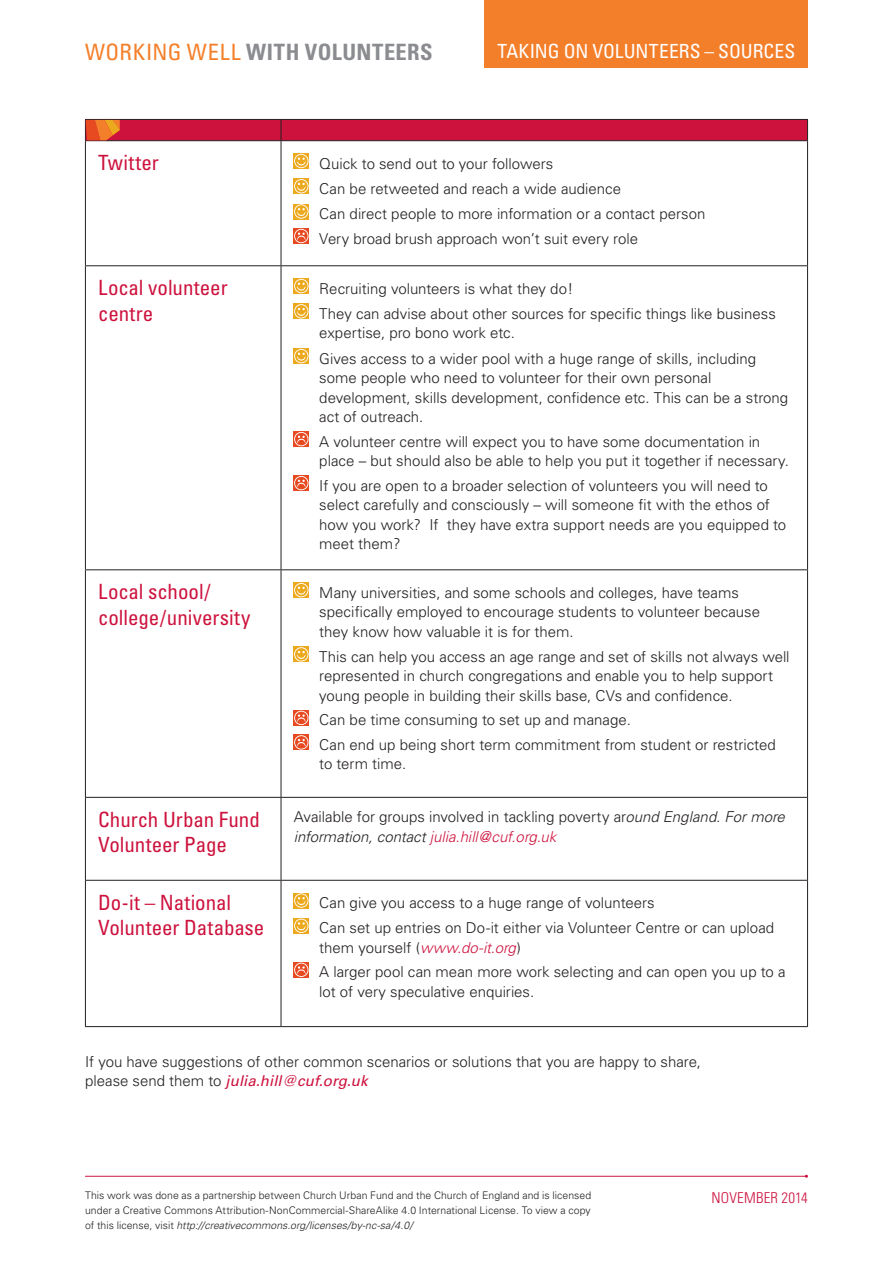
<style>
.page{position:relative;width:893px;height:1263px;background:#fff}
.page>*{position:absolute;margin:0;border:0;box-sizing:border-box;transform-origin:0 0}
.t1{font:700 condensed 22.5px "Univers";letter-spacing:.025em;color:#8a8c8f}
.t2{font:condensed 21px/25.5px "Univers";letter-spacing:-.005em;color:#cd123d}
.t3{font:condensed 19.5px "Univers";color:#fff}
.t4{font:300 15px/19.5px "Univers";color:#231f20}
.t5{font:300 condensed 15px "Univers";letter-spacing:.01em;color:#cd123d}
.t6{font:300 10.5px/15px "Univers";letter-spacing:.005em;color:#231f20;text-align:justify}
.s1{font-weight:400;color:#f47f2a}
.s2{font-style:italic}
.s3{font-style:italic;color:#cd123d}
.s4{font-weight:400;font-style:italic;color:#cd123d}
</style>
<div class="page">
<div style="left:485px;top:0;width:323px;height:68px;background:#f47f2a"></div>
<hr style="left:85px;top:1176px;width:721px;height:1px;background:#cd123d">
<hr style="left:85px;top:141px;width:1px;height:124px;background:#231f20">
<hr style="left:281px;top:141px;width:1px;height:124px;background:#231f20">
<hr style="left:807px;top:141px;width:1px;height:124px;background:#231f20">
<hr style="left:85px;top:265px;width:196px;height:1px;background:#231f20">
<hr style="left:85px;top:266px;width:1px;height:303px;background:#231f20">
<hr style="left:281px;top:265px;width:527px;height:1px;background:#231f20">
<hr style="left:281px;top:266px;width:1px;height:303px;background:#231f20">
<hr style="left:807px;top:266px;width:1px;height:303px;background:#231f20">
<hr style="left:85px;top:569px;width:196px;height:1px;background:#231f20">
<hr style="left:85px;top:570px;width:1px;height:227px;background:#231f20">
<hr style="left:281px;top:569px;width:527px;height:1px;background:#231f20">
<hr style="left:281px;top:570px;width:1px;height:227px;background:#231f20">
<hr style="left:807px;top:570px;width:1px;height:227px;background:#231f20">
<hr style="left:85px;top:797px;width:196px;height:1px;background:#231f20">
<hr style="left:85px;top:798px;width:1px;height:82px;background:#231f20">
<hr style="left:281px;top:797px;width:527px;height:1px;background:#231f20">
<hr style="left:281px;top:798px;width:1px;height:82px;background:#231f20">
<hr style="left:807px;top:798px;width:1px;height:82px;background:#231f20">
<hr style="left:85px;top:880px;width:196px;height:1px;background:#231f20">
<hr style="left:85px;top:881px;width:1px;height:145px;background:#231f20">
<hr style="left:281px;top:880px;width:527px;height:1px;background:#231f20">
<hr style="left:281px;top:881px;width:1px;height:145px;background:#231f20">
<hr style="left:807px;top:881px;width:1px;height:145px;background:#231f20">
<hr style="left:85px;top:1026px;width:196px;height:1px;background:#231f20">
<hr style="left:281px;top:1026px;width:527px;height:1px;background:#231f20">
<svg style="left:294px;top:153px;width:15px;height:16px"></svg>
<svg style="left:294px;top:154px;width:14px;height:14px"></svg>
<svg style="left:294px;top:179px;width:15px;height:15px"></svg>
<svg style="left:294px;top:179px;width:14px;height:14px"></svg>
<svg style="left:308px;top:204px;width:1px;height:15px"></svg>
<svg style="left:294px;top:204px;width:14px;height:15px"></svg>
<svg style="left:294px;top:228px;width:15px;height:16px"></svg>
<svg style="left:294px;top:229px;width:14px;height:14px"></svg>
<svg style="left:294px;top:279px;width:15px;height:15px"></svg>
<svg style="left:294px;top:279px;width:14px;height:14px"></svg>
<svg style="left:294px;top:304px;width:15px;height:15px"></svg>
<svg style="left:294px;top:304px;width:14px;height:14px"></svg>
<svg style="left:294px;top:349px;width:15px;height:15px"></svg>
<svg style="left:294px;top:349px;width:14px;height:14px"></svg>
<svg style="left:294px;top:432px;width:15px;height:15px"></svg>
<svg style="left:294px;top:432px;width:14px;height:14px"></svg>
<svg style="left:294px;top:476px;width:15px;height:15px"></svg>
<svg style="left:294px;top:476px;width:14px;height:14px"></svg>
<svg style="left:294px;top:583px;width:15px;height:15px"></svg>
<svg style="left:294px;top:583px;width:14px;height:14px"></svg>
<svg style="left:294px;top:647px;width:15px;height:15px"></svg>
<svg style="left:294px;top:647px;width:14px;height:14px"></svg>
<svg style="left:294px;top:710px;width:15px;height:15px"></svg>
<svg style="left:294px;top:711px;width:14px;height:14px"></svg>
<svg style="left:294px;top:735px;width:15px;height:15px"></svg>
<svg style="left:294px;top:735px;width:14px;height:14px"></svg>
<svg style="left:308px;top:893px;width:1px;height:15px"></svg>
<svg style="left:294px;top:893px;width:14px;height:15px"></svg>
<svg style="left:294px;top:918px;width:15px;height:15px"></svg>
<svg style="left:294px;top:919px;width:14px;height:14px"></svg>
<svg style="left:294px;top:962px;width:15px;height:15px"></svg>
<svg style="left:294px;top:963px;width:14px;height:14px"></svg>
<svg style="left:85px;top:119px;width:723px;height:22px;background:#c0173a"></svg>
<h1 class="t1" style="left:85px;top:39px;width:349px"><span class="s1">Working Well</span> WITH VOLUNTEERS</h1>
<h3 class="t3" style="left:497px;top:39px;width:299px">Taking on Volunteers – sources</h3>
<h2 class="t2" style="left:98px;top:150px;width:62px">Twitter</h2>
<p class="t4" style="left:319px;top:151px;width:388px;line-height:25px">Quick to send out to your followers<br>Can be retweeted and reach a wide audience<br>Can direct people to more information or a contact person Very broad brush approach won’t suit every role</p>
<h2 class="t2" style="left:98px;top:275px;width:131px">Local volunteer centre</h2>
<p class="t4" style="left:319px;top:276px;width:458px;line-height:25.2px">Recruiting volunteers is what they do!<br>They can advise about other sources for specific things like business</p>
<p class="t4" style="left:319px;top:320px;width:438px;line-height:25.2px">expertise, pro bono work etc.<br>Gives access to a wider pool with a huge range of skills, including</p>
<p class="t4" style="left:319px;top:368px;width:470px">some people who need to volunteer for their own personal development, skills development, confidence etc. This can be a strong act of outreach.</p>
<p class="t4" style="left:319px;top:432px;width:471px">A volunteer centre will expect you to have some documentation in place – but should also be able to help you put it together if necessary.</p>
<p class="t4" style="left:319px;top:476px;width:468px">If you are open to a broader selection of volunteers you will need to select carefully and consciously – will someone fit with the ethos of how you work? If they have extra support needs are you equipped to meet them?</p>
<h2 class="t2" style="left:98px;top:579px;width:154px">Local school/ college/university</h2>
<p class="t4" style="left:319px;top:583px;width:442px">Many universities, and some schools and colleges, have teams specifically employed to encourage students to volunteer because they know how valuable it is for them.</p>
<p class="t4" style="left:319px;top:647px;width:472px">This can help you access an age range and set of skills not always well represented in church congregations and enable you to help support young people in building their skills base, CVs and confidence.</p>
<p class="t4" style="left:319px;top:708px;width:458px;line-height:24.5px">Can be time consuming to set up and manage.<br>Can end up being short term commitment from student or restricted</p>
<p class="t4" style="left:319px;top:754px;width:88px">to term time.</p>
<h2 class="t2" style="left:98px;top:806px;width:163px">Church Urban Fund<br>Volunteer Page</h2>
<p class="t4" style="left:294px;top:807px;width:493px">Available for groups involved in tackling poverty ar<span class="s2">ound England. For more information, contact</span> <span class="s3">julia.hill@cuf.org.uk</span></p>
<h2 class="t2" style="left:98px;top:889px;width:168px">Do-it – National<br>Volunteer Database</h2>
<p class="t4" style="left:319px;top:890px;width:456px;line-height:25.2px">Can give you access to a huge range of volunteers<br>Can set up entries on Do-it either via Volunteer Centre or can upload</p>
<p class="t4" style="left:319px;top:935px;width:468px;line-height:24.5px">them yourself (<span class="s3">www.do-it.org</span>)<br>A larger pool can mean more work selecting and can open you up to a</p>
<p class="t4" style="left:319px;top:982px;width:216px">lot of very speculative enquiries.</p>
<p class="t4" style="left:85px;top:1051px;width:617px">If you have suggestions of other common scenarios or solutions that you are happy to share, please send them to <span class="s4">julia.hill@cuf.org.uk</span></p>
<p class="t6" style="left:85px;top:1188px;width:508px">This work was done as a partnership between Church Urban Fund and the Church of England and is licensed under a Creative Commons Attribution-NonCommercial-ShareAlike 4.0 International License. To view a copy of this license, visit <span class="s2">http://creativecommons.org/licenses/by-nc-sa/4.0/</span></p>
<p class="t5" style="left:712px;top:1188px;width:98px">NOVEMBER 2014</p>
</div>
